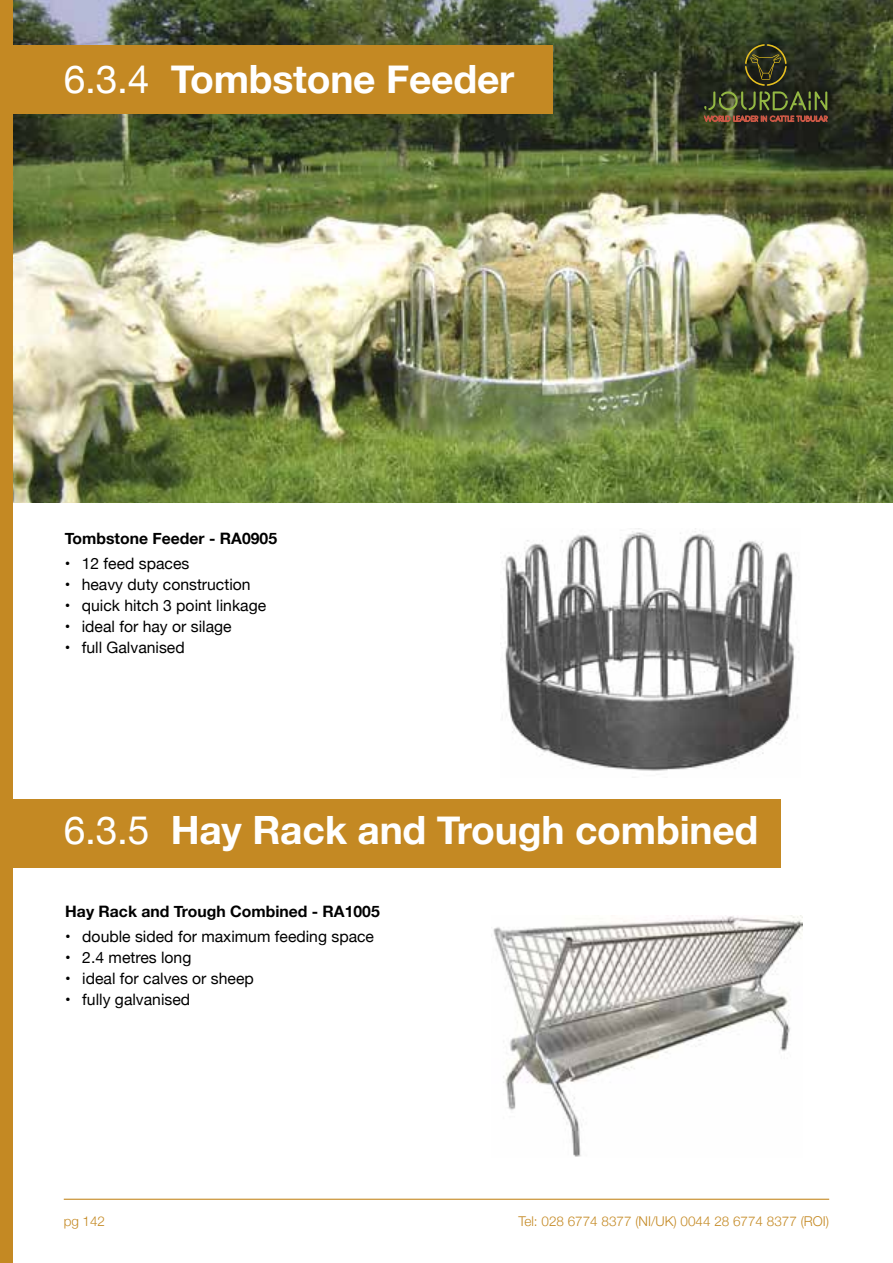
<style>
.page{position:relative;width:893px;height:1263px;background:#fff}
.page>*{position:absolute;margin:0;border:0;box-sizing:border-box;transform-origin:0 0}
.t1{font:700 39px "Helvetica Neue";letter-spacing:-.005em;color:#fff}
.t2{font:15.75px "Helvetica Neue";color:#000}
.t3{font:700 15.75px "Helvetica Neue";color:#000}
.t4{font:300 13.5px "Helvetica Neue";color:#c48923}
.s1{font-weight:400}
</style>
<div class="page">
<img style="left:13px;top:0;width:880px;height:503px">
<div style="left:0;top:45px;width:553px;height:68px;background:#c48923"></div>
<img style="left:500px;top:528px;width:298px;height:243px">
<img style="left:493px;top:915px;width:310px;height:242px">
<div style="left:0;top:799px;width:781px;height:68px;background:#c48923"></div>
<svg style="left:704px;top:44px;width:123px;height:66px;background:#343b20"></svg>
<svg style="left:704px;top:116px;width:123px;height:6px"></svg>
<hr style="left:64px;top:1199px;width:765px;height:1px;background:#c48923">
<div style="left:0;top:0;width:13px;height:1263px;background:#c48923"></div>
<h1 class="t1" style="left:64px;top:49px;width:452px"><span class="s1">6.3.4</span> Tombstone Feeder</h1>
<p class="t3" style="left:65px;top:526px;width:214px">Tombstone Feeder - RA0905</p>
<p class="t2" style="left:65px;top:552px;width:126px">• 12 feed spaces</p>
<p class="t2" style="left:65px;top:573px;width:187px">• heavy duty construction</p>
<p class="t2" style="left:65px;top:594px;width:203px">• quick hitch 3 point linkage</p>
<p class="t2" style="left:65px;top:615px;width:168px">• ideal for hay or silage</p>
<p class="t2" style="left:65px;top:636px;width:121px">• full Galvanised</p>
<h1 class="t1" style="left:64px;top:799px;width:696px"><span class="s1">6.3.5</span> Hay Rack and Trough combined</h1>
<p class="t3" style="left:65px;top:899px;width:316px">Hay Rack and Trough Combined - RA1005</p>
<p class="t2" style="left:65px;top:925px;width:310px">• double sided for maximum feeding space</p>
<p class="t2" style="left:65px;top:946px;width:128px">• 2.4 metres long</p>
<p class="t2" style="left:65px;top:967px;width:190px">• ideal for calves or sheep</p>
<p class="t2" style="left:65px;top:988px;width:126px">• fully galvanised</p>
<p class="t4" style="left:64px;top:1210px;width:43px">pg 142</p>
<p class="t4" style="left:518px;top:1210px;width:312px">Tel: 028 6774 8377 (NI/UK) 0044 28 6774 8377 (ROI)</p>
</div>
